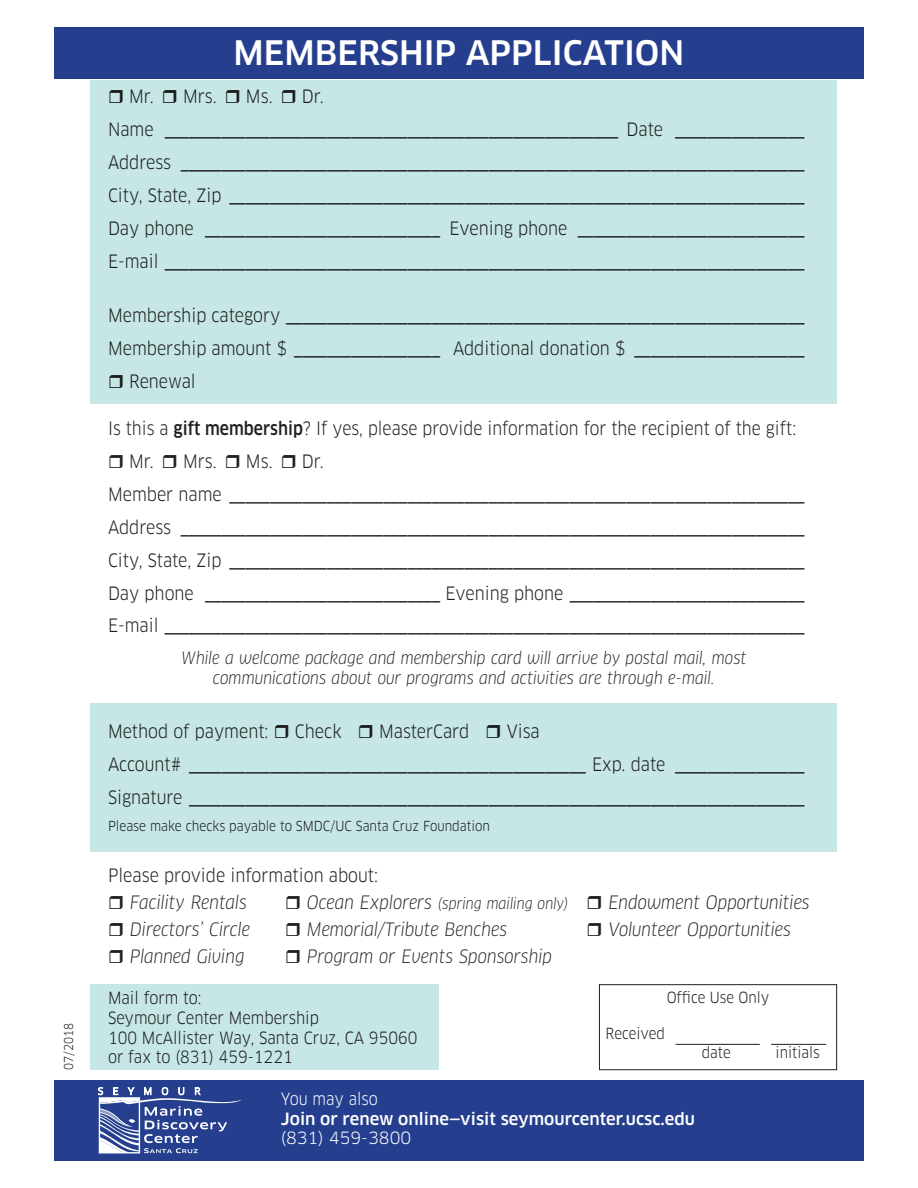
<style>
.page{position:relative;width:918px;height:1188px;background:#fff}
.page>*{position:absolute;margin:0;border:0;box-sizing:border-box;transform-origin:0 0}
.t1{font:500 33px "Clan OT";color:#fff}
.t2{font:18px/33px "Franklin Gothic";color:#231f20;text-align:justify;scale:.9 1}
.t3{font:italic 18px "Clan OT";color:#231f20;scale:.9 1}
.t4{font:18px "Clan OT";color:#231f20;scale:.9 1}
.t5{font:18px/33px "Clan OT";color:#231f20;scale:.88 1}
.t6{font:italic 16.5px/19.8px "Clan OT";color:#231f20;text-align:center;scale:.9 1}
.t7{font:16.5px/19.8px "Clan OT";color:#231f20;scale:.9 1}
.t8{font:500 16.5px "Clan OT";color:#fff}
.t9{font:16.5px "Clan OT";color:#fff}
.t10{font:16.5px "Clan OT";color:#fff;scale:.9 1}
.t11{font:italic 15px "Clan OT";color:#231f20;scale:.9 1}
.t12{font:15px "Clan OT";color:#231f20;scale:.9 1}
.t13{font:13.5px "Clan OT";color:#231f20;scale:.9 1}
.t14{font:12px "Clan OT";color:#231f20;scale:.9 1}
.s1{font-family:"Clan OT"}
.s2{font-weight:500}
.s3{font-size:18px}
</style>
<div class="page">
<div style="left:54px;top:1080px;width:810px;height:81px;background:#253f8e"></div>
<div style="left:54px;top:27px;width:810px;height:51px;background:#253f8e"></div>
<svg style="left:98px;top:1087px;width:144px;height:66px"></svg>
<div style="left:90px;top:80px;width:747px;height:324px;background:#c6e7e5"></div>
<div style="left:90px;top:704px;width:747px;height:148px;background:#c6e7e5"></div>
<div style="left:90px;top:984px;width:349px;height:86px;background:#c6e7e5"></div>
<div style="left:599px;top:984px;width:238px;height:86px;border:1px solid #231f20"></div>
<hr style="left:676px;top:1044px;width:84px;height:1px;background:#231f20">
<hr style="left:771px;top:1044px;width:55px;height:1px;background:#231f20">
<p class="t14" style="left:62px;top:1070px;width:54px;rotate:-90deg">07/2018</p>
<h1 class="t1" style="left:234px;top:33px;width:452px">MEMBERSHIP APPLICATION</h1>
<p class="t4" style="left:129px;top:86px;width:29px">Mr.</p>
<p class="t4" style="left:183px;top:86px;width:39px">Mrs.</p>
<p class="t4" style="left:246px;top:86px;width:31px">Ms.</p>
<p class="t4" style="left:302px;top:86px;width:26px">Dr.</p>
<p class="t2" style="left:108px;top:114px;width:776px"><span class="s1">Name</span> ________________________________________________________ <span class="s1">Date</span> ________________ <span class="s1">Address</span> _____________________________________________________________________________ <span class="s1">City, State, Zip</span> _______________________________________________________________________ <span class="s1">Day phone</span> _____________________________ <span class="s1">Evening phone</span> ____________________________ <span class="s1">E-mail</span> _______________________________________________________________________________</p>
<p class="t2" style="left:108px;top:300px;width:775px"><span class="s1">Membership category</span> ________________________________________________________________<br><span class="s1">Membership amount $</span> __________________ <span class="s1">Additional donation $</span> _____________________</p>
<p class="t4" style="left:129px;top:371px;width:75px">Renewal</p>
<p class="t5" style="left:129px;top:411px;width:759px;text-indent:-21px">Is this a <span class="s2">gift membership</span>? If yes, please provide information for the recipient of the gift:<br>Mr.</p>
<p class="t4" style="left:183px;top:450px;width:39px">Mrs.</p>
<p class="t4" style="left:246px;top:450px;width:31px">Ms.</p>
<p class="t4" style="left:302px;top:450px;width:26px">Dr.</p>
<p class="t2" style="left:108px;top:478px;width:775px"><span class="s1">Member name</span> _______________________________________________________________________ <span class="s1">Address</span> _____________________________________________________________________________ <span class="s1">City, State, Zip</span> _______________________________________________________________________ <span class="s1">Day phone</span> _____________________________ <span class="s1">Evening phone</span> _____________________________ <span class="s1">E-mail</span> _______________________________________________________________________________</p>
<p class="t6" style="left:181px;top:648px;width:630px">While a welcome package and membership card will arrive by postal mail, most communications about our programs and activities are through e-mail.</p>
<p class="t4" style="left:108px;top:721px;width:180px">Method of payment:</p>
<p class="t4" style="left:295px;top:721px;width:53px">Check</p>
<p class="t4" style="left:379px;top:721px;width:102px">MasterCard</p>
<p class="t4" style="left:507px;top:721px;width:38px">Visa</p>
<p class="t2" style="left:108px;top:749px;width:776px"><span class="s1">Account#</span> _________________________________________________ <span class="s1">Exp. date</span> ________________<br><span class="s1">Signature</span> ____________________________________________________________________________</p>
<p class="t13" style="left:108px;top:818px;width:426px">Please make checks payable to SMDC/UC Santa Cruz Foundation</p>
<p class="t4" style="left:108px;top:865px;width:301px">Please provide information about:</p>
<p class="t3" style="left:130px;top:892px;width:131px">Facility Rentals</p>
<p class="t11" style="left:307px;top:895px;width:292px"><span class="s3">Ocean Explorers</span> (spring mailing only)</p>
<p class="t3" style="left:608px;top:892px;width:225px">Endowment Opportunities</p>
<p class="t3" style="left:130px;top:919px;width:135px">Directors’ Circle</p>
<p class="t3" style="left:307px;top:919px;width:224px">Memorial/Tribute Benches</p>
<p class="t3" style="left:608px;top:919px;width:204px">Volunteer Opportunities</p>
<p class="t3" style="left:130px;top:946px;width:129px">Planned Giving</p>
<p class="t3" style="left:307px;top:946px;width:274px">Program or Events Sponsorship</p>
<p class="t7" style="left:108px;top:988px;width:345px">Mail form to:<br>Seymour Center Membership<br>100 McAllister Way, Santa Cruz, CA 95060 or fax to (831) 459-1221</p>
<p class="t12" style="left:667px;top:989px;width:115px">Office Use Only</p>
<p class="t12" style="left:606px;top:1025px;width:68px">Received</p>
<p class="t12" style="left:702px;top:1044px;width:34px">date</p>
<p class="t12" style="left:776px;top:1044px;width:51px">initials</p>
<p class="t10" style="left:281px;top:1089px;width:109px">You may also</p>
<p class="t8" style="left:281px;top:1109px;width:416px">Join or renew online—visit seymourcenter.ucsc.edu</p>
<p class="t9" style="left:281px;top:1129px;width:132px">(831) 459-3800</p>
</div>
